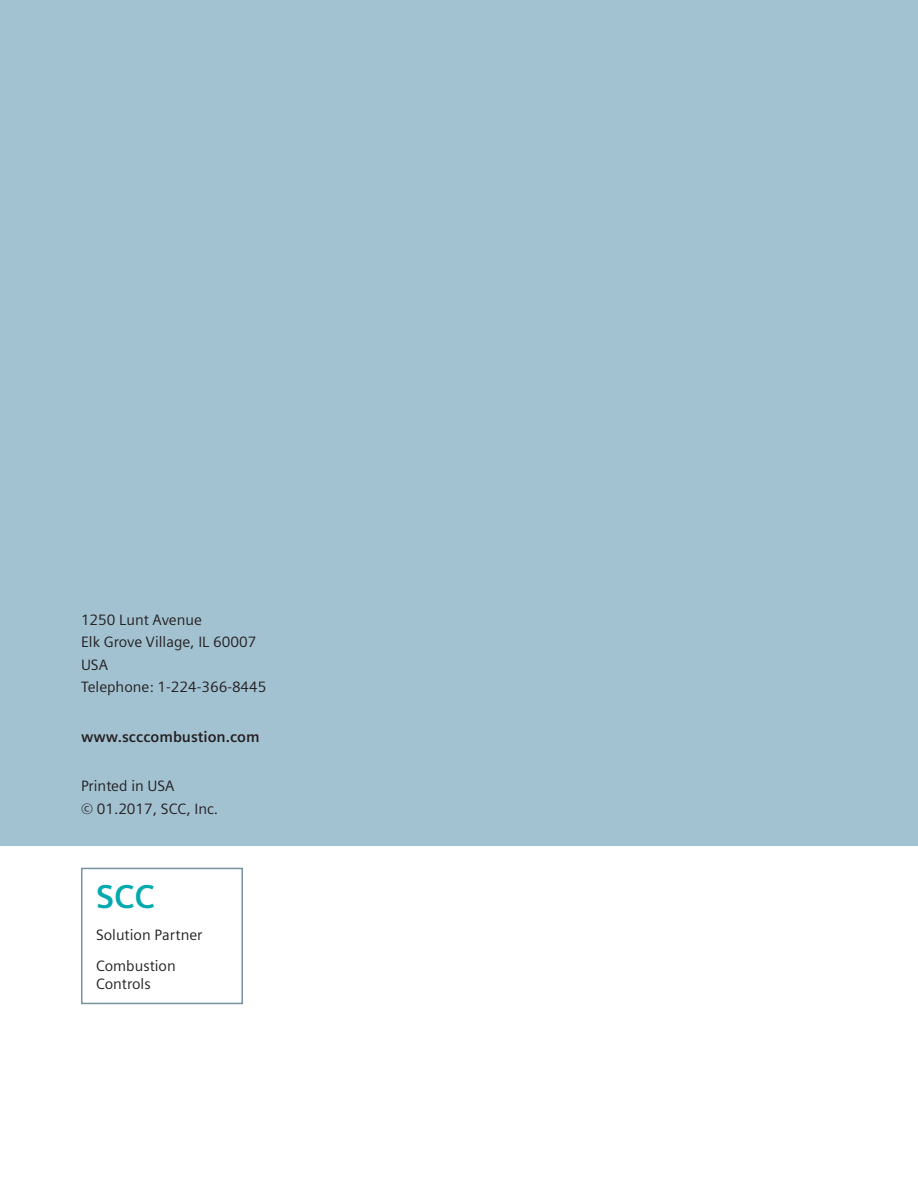
<style>
.page{position:relative;width:918px;height:1188px;background:#fff}
.page>*{position:absolute;margin:0;border:0;box-sizing:border-box;transform-origin:0 0}
.t1{font:700 33px "Siemens Sans";color:#00aaad}
.t2{font:15px/22.5px "Siemens Sans";color:#231f20}
.t3{font:700 15px "Siemens Sans";color:#231f20}
</style>
<div class="page">
<div style="left:0;top:0;width:918px;height:845px;background:#a3c2d1"></div>
<div style="left:81px;top:868px;width:162px;height:136px;border:2px solid #7593a0"></div>
<p class="t2" style="left:81px;top:608px;width:187px">1250 Lunt Avenue<br>Elk Grove Village, IL 60007<br>USA<br>Telephone: 1-224-366-8445</p>
<p class="t3" style="left:81px;top:728px;width:180px">www.scccombustion.com</p>
<p class="t2" style="left:81px;top:775px;width:139px">Printed in USA<br>© 01.2017, SCC, Inc.</p>
<h1 class="t1" style="left:96px;top:878px;width:60px">SCC</h1>
<p class="t2" style="left:96px;top:919px;width:108px;line-height:31.5px">Solution Partner<br>Combustion</p>
<p class="t2" style="left:96px;top:973px;width:56px">Controls</p>
</div>
